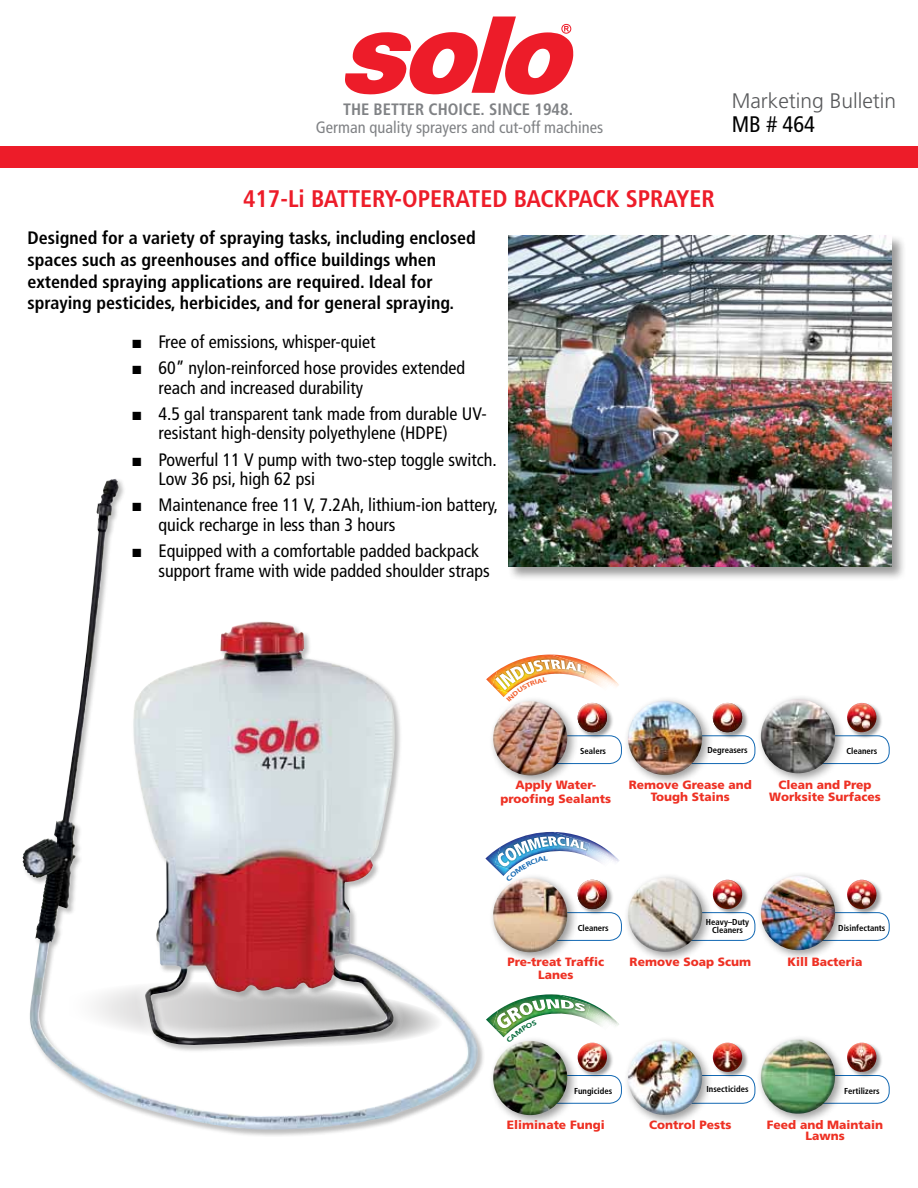
<style>
.page{position:relative;width:918px;height:1188px;background:#fff}
.page>*{position:absolute;margin:0;border:0;box-sizing:border-box;transform-origin:0 0}
.t1{font:700 condensed 24px "Frutiger LT Std";color:#ed1c29}
.t2{font:condensed 22.5px "Frutiger LT";color:#000}
.t3{font:300 21px "Frutiger LT Std";color:#58595b}
.t4{font:condensed 18px/19.5px "Frutiger LT Std";color:#000}
.t5{font:700 condensed 18px/21.6px "Frutiger LT Std";color:#000}
.t6{font:condensed 16.5px "Frutiger LT";color:#808285}
.t7{font:700 condensed 16.5px "Frutiger LT";color:#808285}
.t8{font:900 12px/11.4px "Frutiger LT Std";color:#ee3124;text-align:center}
.t9{font:700 condensed 8.7px/7.8px "Frutiger LT Std";color:#000;text-align:center}
.s1{font-family:"Times New Roman";font-stretch:normal}
</style>
<div class="page">
<div style="left:507px;top:234px;width:400px;height:348px;background:#000;opacity:.4"></div>
<img style="left:508px;top:236px;width:384px;height:331px">
<img style="left:22px;top:479px;width:457px;height:650px">
<div style="left:1px;top:146px;width:917px;height:22px;background:#ed1c29"></div>
<svg style="left:345px;top:17px;width:228px;height:78px"></svg>
<div style="left:799px;top:735px;width:91px;height:29px;border:1px solid #1268b3;border-radius:12px"></div>
<div style="left:756px;top:694px;width:90px;height:91px;background:#000;opacity:.4"></div>
<img style="left:761px;top:699px;width:74px;height:74px;border-radius:37px">
<div style="left:847px;top:703px;width:36px;height:36px;background:#000;opacity:.4"></div>
<img style="left:847px;top:703px;width:29px;height:29px;border-radius:15px">
<div style="left:531px;top:735px;width:91px;height:29px;border:1px solid #1268b3;border-radius:12px"></div>
<div style="left:577px;top:703px;width:37px;height:36px;background:#000;opacity:.4"></div>
<img style="left:579px;top:703px;width:28px;height:29px">
<div style="left:488px;top:697px;width:91px;height:90px;background:#000;opacity:.4"></div>
<img style="left:493px;top:701px;width:74px;height:74px;border-radius:37px">
<div style="left:665px;top:735px;width:90px;height:29px;border:1px solid #1268b3;border-radius:12px"></div>
<div style="left:712px;top:703px;width:37px;height:36px;background:#000;opacity:.4"></div>
<img style="left:714px;top:703px;width:28px;height:29px">
<div style="left:623px;top:696px;width:91px;height:90px;background:#000;opacity:.4"></div>
<img style="left:628px;top:701px;width:74px;height:74px;border-radius:37px">
<div style="left:799px;top:912px;width:91px;height:29px;border:1px solid #1268b3;border-radius:12px"></div>
<div style="left:756px;top:871px;width:90px;height:90px;background:#000;opacity:.4"></div>
<img style="left:761px;top:876px;width:74px;height:74px;border-radius:37px">
<div style="left:847px;top:880px;width:36px;height:36px;background:#000;opacity:.4"></div>
<img style="left:847px;top:880px;width:29px;height:29px;border-radius:15px">
<div style="left:531px;top:912px;width:91px;height:29px;border:1px solid #1268b3;border-radius:12px"></div>
<div style="left:577px;top:880px;width:37px;height:36px;background:#000;opacity:.4"></div>
<img style="left:579px;top:881px;width:28px;height:28px">
<div style="left:488px;top:873px;width:91px;height:91px;background:#000;opacity:.4"></div>
<img style="left:493px;top:878px;width:74px;height:74px;border-radius:37px">
<div style="left:665px;top:912px;width:90px;height:29px;border:1px solid #1268b3;border-radius:12px"></div>
<div style="left:712px;top:880px;width:37px;height:36px;background:#000;opacity:.4"></div>
<img style="left:713px;top:880px;width:29px;height:29px;border-radius:15px">
<div style="left:623px;top:873px;width:91px;height:90px;background:#000;opacity:.4"></div>
<img style="left:628px;top:878px;width:74px;height:74px;border-radius:37px">
<div style="left:799px;top:1075px;width:91px;height:29px;border:1px solid #1268b3;border-radius:12px"></div>
<div style="left:756px;top:1035px;width:90px;height:90px;background:#000;opacity:.4"></div>
<img style="left:761px;top:1039px;width:74px;height:75px;border-radius:37px">
<div style="left:847px;top:1042px;width:36px;height:37px;background:#000;opacity:.4"></div>
<img style="left:847px;top:1043px;width:29px;height:29px;border-radius:15px">
<div style="left:531px;top:1075px;width:91px;height:29px;border:1px solid #1268b3;border-radius:12px"></div>
<div style="left:577px;top:1042px;width:37px;height:37px;background:#000;opacity:.4"></div>
<img style="left:578px;top:1043px;width:29px;height:29px;border-radius:15px">
<div style="left:488px;top:1036px;width:91px;height:90px;background:#000;opacity:.4"></div>
<img style="left:493px;top:1041px;width:74px;height:74px;border-radius:37px">
<div style="left:665px;top:1075px;width:90px;height:29px;border:1px solid #1268b3;border-radius:12px"></div>
<div style="left:712px;top:1042px;width:37px;height:37px;background:#000;opacity:.4"></div>
<img style="left:713px;top:1043px;width:29px;height:29px;border-radius:15px">
<div style="left:623px;top:1036px;width:90px;height:90px;background:#000;opacity:.4"></div>
<img style="left:628px;top:1041px;width:74px;height:74px;border-radius:37px">
<img style="left:486px;top:655px;width:133px;height:47px">
<img style="left:485px;top:832px;width:134px;height:49px">
<img style="left:486px;top:994px;width:133px;height:49px">
<p class="t7" style="left:343px;top:100px;width:231px">THE BETTER CHOICE. SINCE 1948.</p>
<p class="t6" style="left:316px;top:118px;width:289px">German quality sprayers and cut-off machines</p>
<p class="t3" style="left:732px;top:89px;width:166px">Marketing Bulletin</p>
<p class="t2" style="left:732px;top:111px;width:85px">MB # 464</p>
<h1 class="t1" style="left:243px;top:184px;width:201px">417-Li BATTERY-operated</h1>
<h1 class="t1" style="left:514px;top:184px;width:150px">backpack Sprayer</h1>
<p class="t5" style="left:27px;top:227px;width:450px">Designed for a variety of spraying tasks, including enclosed spaces such as greenhouses and office buildings when extended spraying applications are required. Ideal for spraying pesticides, herbicides, and for general spraying.</p>
<p class="t4" style="left:131px;top:332px;width:245px"><span class="s1">■</span> Free of emissions, whisper-quiet</p>
<p class="t4" style="left:158px;top:358px;width:308px;text-indent:-27px"><span class="s1">■</span> 60” nylon-reinforced hose provides extended reach and increased durability</p>
<p class="t4" style="left:158px;top:404px;width:330px;text-indent:-27px"><span class="s1">■</span> 4.5 gal transparent tank made from durable UV&shy;resistant high-density polyethylene (HDPE)</p>
<p class="t4" style="left:158px;top:450px;width:340px;text-indent:-27px"><span class="s1">■</span> Powerful 11 V pump with two-step toggle switch.<br>Low 36 psi, high 62 psi</p>
<p class="t4" style="left:158px;top:496px;width:341px;text-indent:-27px"><span class="s1">■</span> Maintenance free 11 V, 7.2Ah, lithium-ion battery, quick recharge in less than 3 hours</p>
<p class="t4" style="left:158px;top:541px;width:333px;text-indent:-27px"><span class="s1">■</span> Equipped with a comfortable padded backpack support frame with wide padded shoulder straps</p>
<p class="t9" style="left:707px;top:746px;width:42px">Degreasers</p>
<p class="t9" style="left:580px;top:747px;width:27px">Sealers</p>
<p class="t8" style="left:500px;top:778px;width:112px;line-height:13.5px">Apply Water&shy;proofing Sealants</p>
<p class="t8" style="left:629px;top:779px;width:125px">Remove Grease and<br>Tough Stains</p>
<p class="t9" style="left:846px;top:747px;width:32px">Cleaners</p>
<p class="t8" style="left:769px;top:779px;width:113px">Clean and Prep<br>Worksite Surfaces</p>
<p class="t9" style="left:706px;top:919px;width:45px">Heavy–Duty<br>Cleaners</p>
<p class="t9" style="left:578px;top:924px;width:32px">Cleaners</p>
<p class="t8" style="left:507px;top:955px;width:98px;line-height:13.5px">Pre-treat Traffic<br>Lanes</p>
<p class="t8" style="left:630px;top:956px;width:123px">Remove Soap Scum</p>
<p class="t9" style="left:838px;top:924px;width:49px">Disinfectants</p>
<p class="t8" style="left:788px;top:956px;width:77px">Kill Bacteria</p>
<p class="t9" style="left:707px;top:1086px;width:44px">Insecticides</p>
<p class="t9" style="left:574px;top:1087px;width:40px">Fungicides</p>
<p class="t8" style="left:507px;top:1119px;width:99px">Eliminate Fungi</p>
<p class="t8" style="left:649px;top:1119px;width:84px">Control Pests</p>
<p class="t9" style="left:844px;top:1087px;width:37px">Fertilizers</p>
<p class="t8" style="left:767px;top:1119px;width:118px">Feed and Maintain<br>Lawns</p>
</div>
